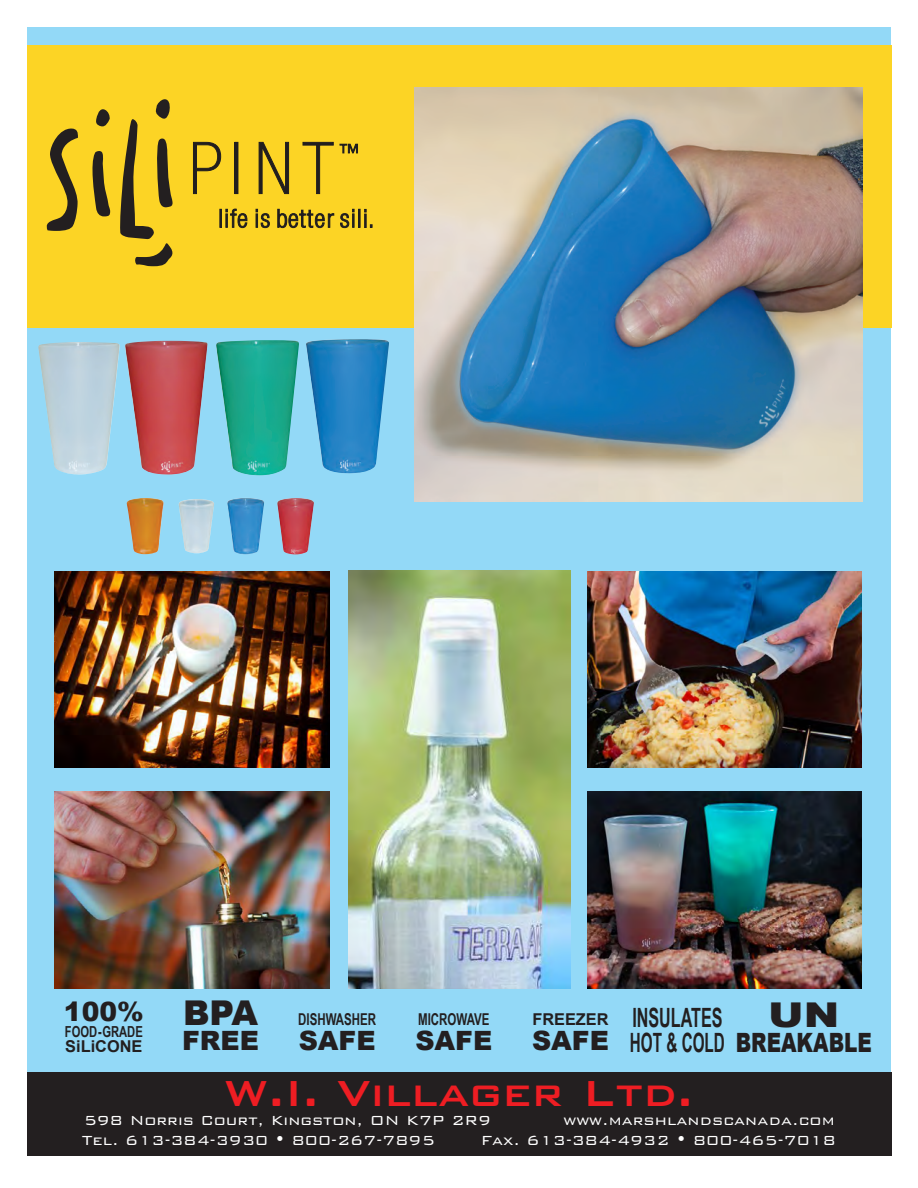
<style>
.page{position:relative;width:918px;height:1188px;background:#fff}
.page>*{position:absolute;margin:0;border:0;box-sizing:border-box;transform-origin:0 0}
.t1{font:500 48.3px "Bank Gothic BT";color:#ee1d23}
.t2{font:900 34.2px "Arial";color:#231f20}
.t3{font:900 34.2px "Arial";color:#231f20;scale:1.25 1}
.t4{font:700 26.55px/24.8px "Arial Narrow";color:#231f20;scale:.74 1}
.t5{font:900 26.55px "Arial";color:#231f20}
.t6{font:300 17.55px "Bank Gothic BT";color:#fff}
.t7{font:700 16.35px "Arial Narrow";color:#231f20;scale:.86 1}
.t8{font:700 16.35px "Arial";color:#231f20}
.t9{font:700 15.15px "Arial Narrow";color:#231f20;scale:.9 1}
.s1{font-family:"Arial";font-weight:900}
</style>
<div class="page">
<div style="left:27px;top:27px;width:864px;height:1091px;background:#93d9f7"></div>
<div style="left:27px;top:46px;width:864px;height:282px;background:#fcd425"></div>
<img style="left:414px;top:87px;width:449px;height:414px">
<div style="left:27px;top:1072px;width:864px;height:84px;background:#231f20"></div>
<svg style="left:193px;top:141px;width:29px;height:53px"></svg>
<div style="left:234px;top:142px;width:4px;height:52px;border:1px solid #211e1e"></div>
<svg style="left:258px;top:141px;width:31px;height:53px"></svg>
<svg style="left:302px;top:141px;width:32px;height:53px"></svg>
<svg style="left:46px;top:128px;width:32px;height:103px"></svg>
<svg style="left:92px;top:151px;width:18px;height:65px"></svg>
<svg style="left:96px;top:109px;width:14px;height:17px"></svg>
<svg style="left:120px;top:99px;width:53px;height:167px"></svg>
<svg style="left:340px;top:144px;width:18px;height:9px"></svg>
<svg style="left:220px;top:209px;width:27px;height:19px"></svg>
<svg style="left:256px;top:209px;width:14px;height:19px"></svg>
<svg style="left:278px;top:209px;width:56px;height:19px"></svg>
<svg style="left:340px;top:209px;width:32px;height:19px"></svg>
<img style="left:306px;top:339px;width:83px;height:134px">
<img style="left:125px;top:341px;width:83px;height:134px">
<img style="left:216px;top:340px;width:83px;height:135px">
<img style="left:38px;top:342px;width:82px;height:133px">
<img style="left:126px;top:498px;width:38px;height:56px">
<img style="left:227px;top:498px;width:37px;height:56px">
<img style="left:178px;top:499px;width:36px;height:54px">
<img style="left:277px;top:498px;width:37px;height:56px">
<img style="left:349px;top:570px;width:222px;height:418px">
<img style="left:55px;top:571px;width:274px;height:197px">
<img style="left:55px;top:792px;width:274px;height:196px">
<img style="left:588px;top:792px;width:274px;height:196px">
<img style="left:588px;top:571px;width:274px;height:197px">
<p class="t5" style="left:64px;top:993px;width:81px">100%</p>
<p class="t9" style="left:65px;top:1020px;width:88px">FOOD-GRADE</p>
<p class="t8" style="left:65px;top:1035px;width:79px">SiLiCONE</p>
<p class="t2" style="left:183px;top:988px;width:76px">BPA</p>
<p class="t5" style="left:182px;top:1021px;width:78px">FREE</p>
<p class="t7" style="left:298px;top:1007px;width:92px">DISHWASHER</p>
<p class="t5" style="left:299px;top:1021px;width:78px">SAFE</p>
<p class="t7" style="left:418px;top:1007px;width:85px">MICROWAVE</p>
<p class="t5" style="left:415px;top:1021px;width:78px">SAFE</p>
<p class="t8" style="left:532px;top:1008px;width:78px">FREEZER</p>
<p class="t5" style="left:532px;top:1021px;width:78px">SAFE</p>
<p class="t3" style="left:768px;top:990px;width:58px">UN</p>
<p class="t4" style="left:630px;top:1004px;width:329px">INSULATES<br>HOT &amp; COLD <span class="s1">BREAKABLE</span></p>
<p class="t1" style="left:224px;top:1067px;width:471px">W.I. Villager Ltd.</p>
<p class="t6" style="left:84px;top:1111px;width:409px">598 Norris Court, Kingston, ON K7P 2R9</p>
<p class="t6" style="left:563px;top:1111px;width:273px">www.marshlandscanada.com</p>
<p class="t6" style="left:82px;top:1131px;width:354px">Tel. 613-384-3930 • 800-267-7895</p>
<p class="t6" style="left:481px;top:1131px;width:357px">Fax. 613-384-4932 • 800-465-7018</p>
</div>
